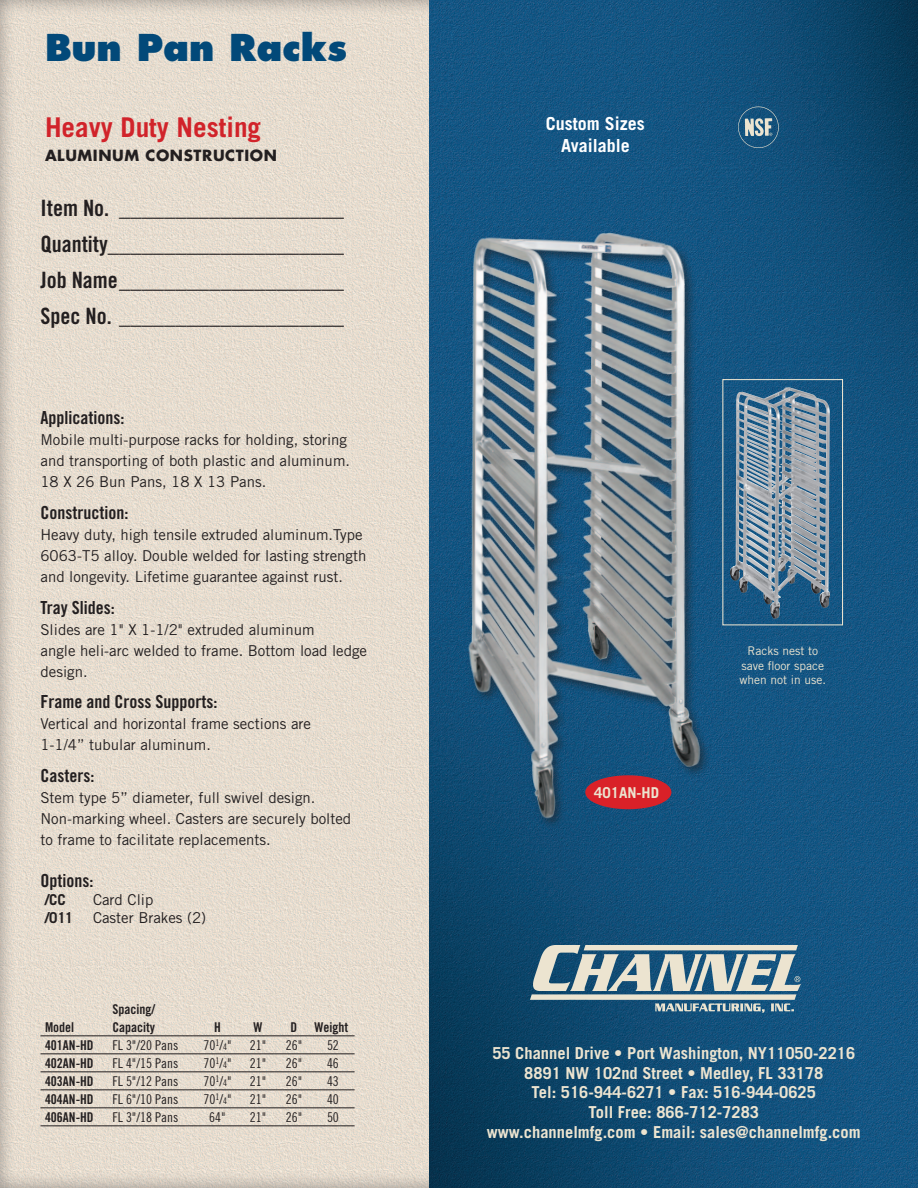
<style>
.page{position:relative;width:918px;height:1188px;background:#fff}
.page>*{position:absolute;margin:0;border:0;box-sizing:border-box;transform-origin:0 0}
.t1{font:800 36px "Futura";color:#024979}
.t2{font:700 27.15px "Trade Gothic";color:#d1232a}
.t3{font:22.5px "Trade Gothic Bold Cond Twenty";color:#231f20}
.t4{font:18px "Trade Gothic Bold Cond Twenty";color:#231f20}
.t5{font:700 18px/21.6px "Trade Gothic";color:#fff;text-align:center}
.t6{font:700 16.5px/19.8px "Trade Gothic";color:#ece4d0;text-align:center}
.t7{font:15px/21px "Trade Gothic";color:#231f20}
.t8{font:700 15px "Futura";letter-spacing:.04em;color:#231f20}
.t9{font:700 15px "Trade Gothic";color:#ece4d0}
.t10{font:700 15px "Trade Gothic";color:#231f20}
.t11{font:13.5px "Trade Gothic Cond Eighteen";color:#231f20}
.t12{font:13.5px "Trade Gothic Bold Cond Twenty";color:#231f20}
.t13{font:12px/14.4px "Trade Gothic";color:#ece4d0;text-align:center}
.s1{font-family:"Trade Gothic"}
.s2{font-size:9px}
</style>
<div class="page">
<div style="left:0;top:0;width:837px;height:1188px;background:#231f20;opacity:.75"></div>
<img style="left:429px;top:0;width:489px;height:1188px">
<img style="left:730px;top:387px;width:100px;height:232px">
<div style="left:722px;top:379px;width:121px;height:246px;border:1px solid #ece4d0"></div>
<img style="left:737px;top:106px;width:43px;height:42px">
<img style="left:459px;top:211px;width:260px;height:623px">
<div style="left:586px;top:776px;width:85px;height:32px;background:#d92128;border-radius:50%"></div>
<div style="left:585px;top:775px;width:86px;height:34px;border:2px solid #d92128;border-radius:50%"></div>
<hr style="left:40px;top:1035px;width:315px;height:1px;background:#231f20">
<hr style="left:40px;top:1053px;width:315px;height:1px;background:#231f20">
<hr style="left:40px;top:1071px;width:315px;height:1px;background:#231f20">
<hr style="left:40px;top:1089px;width:315px;height:1px;background:#231f20">
<hr style="left:40px;top:1107px;width:315px;height:1px;background:#231f20">
<hr style="left:40px;top:1125px;width:315px;height:1px;background:#231f20">
<img style="left:530px;top:946px;width:271px;height:66px">
<p class="t1" style="left:45px;top:25px;width:303px">Bun Pan Racks</p>
<p class="t2" style="left:45px;top:111px;width:218px">Heavy Duty Nesting</p>
<p class="t8" style="left:45px;top:145px;width:233px">ALUMINUM CONSTRUCTION</p>
<p class="t3" style="left:40px;top:194px;width:305px">Item No. ____________________</p>
<p class="t3" style="left:40px;top:230px;width:305px">Quantity_____________________</p>
<p class="t3" style="left:40px;top:266px;width:305px">Job Name____________________</p>
<p class="t3" style="left:40px;top:302px;width:305px">Spec No. ____________________</p>
<p class="t4" style="left:40px;top:407px;width:85px">Applications:</p>
<p class="t7" style="left:40px;top:429px;width:311px">Mobile multi-purpose racks for holding, storing and transporting of both plastic and aluminum.<br>18 X 26 Bun Pans, 18 X 13 Pans.</p>
<p class="t4" style="left:40px;top:502px;width:89px">Construction:</p>
<p class="t7" style="left:40px;top:524px;width:327px">Heavy duty, high tensile extruded aluminum.Type<br>6063-T5 alloy. Double welded for lasting strength and longevity. Lifetime guarantee against rust.</p>
<p class="t4" style="left:40px;top:596px;width:76px">Tray Slides:</p>
<p class="t7" style="left:40px;top:619px;width:276px">Slides are 1" X 1-1/2" extruded aluminum</p>
<p class="t7" style="left:40px;top:640px;width:328px">angle heli-arc welded to frame. Bottom load ledge design.</p>
<p class="t4" style="left:40px;top:691px;width:178px">Frame and Cross Supports:</p>
<p class="t7" style="left:40px;top:713px;width:272px">Vertical and horizontal frame sections are<br>1-1/4” tubular aluminum.</p>
<p class="t4" style="left:40px;top:764px;width:55px">Casters:</p>
<p class="t7" style="left:40px;top:787px;width:312px">Stem type 5” diameter, full swivel design.<br>Non-marking wheel. Casters are securely bolted to frame to facilitate replacements.</p>
<p class="t4" style="left:40px;top:869px;width:54px">Options:</p>
<p class="t10" style="left:45px;top:890px;width:22px">/CC</p>
<p class="t7" style="left:93px;top:889px;width:62px">Card Clip</p>
<p class="t10" style="left:45px;top:908px;width:30px">/011</p>
<p class="t7" style="left:93px;top:907px;width:115px">Caster Brakes (2)</p>
<p class="t12" style="left:112px;top:1001px;width:44px">Spacing/</p>
<p class="t12" style="left:45px;top:1019px;width:31px">Model</p>
<p class="t12" style="left:112px;top:1019px;width:44px">Capacity</p>
<p class="t12" style="left:214px;top:1019px;width:8px">H</p>
<p class="t12" style="left:254px;top:1019px;width:11px">W</p>
<p class="t12" style="left:291px;top:1019px;width:8px">D</p>
<p class="t12" style="left:315px;top:1019px;width:35px">Weight</p>
<p class="t12" style="left:45px;top:1037px;width:50px">401AN-HD</p>
<p class="t11" style="left:112px;top:1037px;width:67px">FL 3<span class="s1">"</span>/20 Pans</p>
<p class="t11" style="left:203px;top:1037px;width:30px">70<sup>1</sup>/<span class="s2">4</span><span class="s1">"</span></p>
<p class="t11" style="left:250px;top:1037px;width:18px">21<span class="s1">"</span></p>
<p class="t11" style="left:286px;top:1037px;width:18px">26<span class="s1">"</span></p>
<p class="t11" style="left:327px;top:1037px;width:13px">52</p>
<p class="t12" style="left:45px;top:1055px;width:50px">402AN-HD</p>
<p class="t11" style="left:112px;top:1055px;width:67px">FL 4<span class="s1">"</span>/15 Pans</p>
<p class="t11" style="left:203px;top:1055px;width:30px">70<sup>1</sup>/<span class="s2">4</span><span class="s1">"</span></p>
<p class="t11" style="left:250px;top:1055px;width:18px">21<span class="s1">"</span></p>
<p class="t11" style="left:286px;top:1055px;width:18px">26<span class="s1">"</span></p>
<p class="t11" style="left:327px;top:1055px;width:13px">46</p>
<p class="t12" style="left:45px;top:1073px;width:50px">403AN-HD</p>
<p class="t11" style="left:112px;top:1073px;width:67px">FL 5<span class="s1">"</span>/12 Pans</p>
<p class="t11" style="left:203px;top:1073px;width:30px">70<sup>1</sup>/<span class="s2">4</span><span class="s1">"</span></p>
<p class="t11" style="left:250px;top:1073px;width:18px">21<span class="s1">"</span></p>
<p class="t11" style="left:286px;top:1073px;width:18px">26<span class="s1">"</span></p>
<p class="t11" style="left:327px;top:1073px;width:13px">43</p>
<p class="t12" style="left:45px;top:1091px;width:50px">404AN-HD</p>
<p class="t11" style="left:112px;top:1091px;width:67px">FL 6<span class="s1">"</span>/10 Pans</p>
<p class="t11" style="left:203px;top:1091px;width:30px">70<sup>1</sup>/<span class="s2">4</span><span class="s1">"</span></p>
<p class="t11" style="left:250px;top:1091px;width:18px">21<span class="s1">"</span></p>
<p class="t11" style="left:286px;top:1091px;width:18px">26<span class="s1">"</span></p>
<p class="t11" style="left:327px;top:1091px;width:13px">40</p>
<p class="t12" style="left:45px;top:1109px;width:50px">406AN-HD</p>
<p class="t11" style="left:112px;top:1109px;width:67px">FL 3<span class="s1">"</span>/18 Pans</p>
<p class="t11" style="left:209px;top:1109px;width:18px">64<span class="s1">"</span></p>
<p class="t11" style="left:250px;top:1109px;width:18px">21<span class="s1">"</span></p>
<p class="t11" style="left:286px;top:1109px;width:18px">26<span class="s1">"</span></p>
<p class="t11" style="left:327px;top:1109px;width:13px">50</p>
<p class="t5" style="left:546px;top:113px;width:100px">Custom Sizes<br>Available</p>
<p class="t9" style="left:594px;top:783px;width:67px">401AN-HD</p>
<p class="t13" style="left:739px;top:644px;width:88px">Racks nest to save floor space when not in use.</p>
<p class="t6" style="left:492px;top:1043px;width:364px">55 Channel Drive • Port Washington, NY11050-2216</p>
<p class="t6" style="left:524px;top:1063px;width:301px">8891 NW 102nd Street • Medley, FL 33178</p>
<p class="t6" style="left:532px;top:1082px;width:286px">Tel: 516-944-6271 • Fax: 516-944-0625<br>Toll Free: 866-712-7283</p>
<p class="t6" style="left:487px;top:1122px;width:375px">www.channelmfg.com • Email: sales@channelmfg.com</p>
</div>
